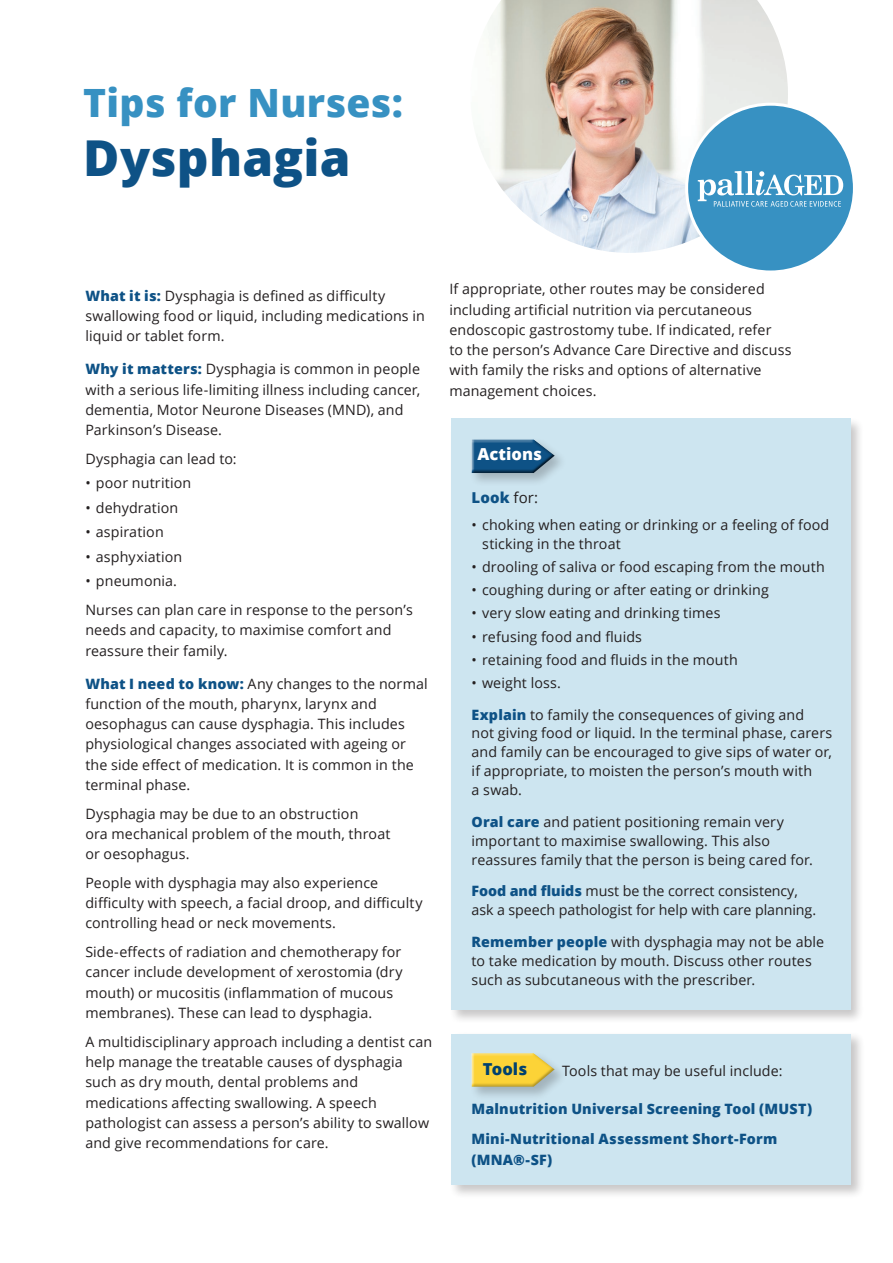
<style>
.page{position:relative;width:893px;height:1263px;background:#fff}
.page>*{position:absolute;margin:0;border:0;box-sizing:border-box;transform-origin:0 0}
.Dark_blue_main_headi{font:800 49.5px "Open Sans";letter-spacing:.005em;color:#0e5286}
.Light_blue_main_head{font:800 39px "Open Sans";letter-spacing:.01em;color:#3791c2}
.White_Actions___Tool{font:800 16.5px "Open Sans";color:#fff}
.White_Actions___Tool-2{font:800 16.5px "Open Sans";color:#00416f}
._10pt_text{font:800 15px "Open Sans";color:#0e5286}
._9_5_text{font:14.25px/20.2px "Open Sans";letter-spacing:.01em;color:#231f20}
._9_5_text-2{font:800 14.25px/21px "Open Sans";letter-spacing:.015em;color:#0e5286}
.s1{font-weight:800;color:#0e5286}
.s2{font-weight:400;color:#231f20}
</style>
<div class="page">
<div style="left:449px;top:417px;width:416px;height:607px;background:#231f20;opacity:.25"></div>
<div style="left:451px;top:419px;width:399px;height:591px;background:#cde5f0"></div>
<div style="left:449px;top:1031px;width:416px;height:168px;background:#231f20;opacity:.25"></div>
<div style="left:451px;top:1033px;width:400px;height:151px;background:#cde5f0"></div>
<div style="left:469px;top:1051px;width:99px;height:50px;background:#231f20;opacity:.25"></div>
<div style="left:471px;top:1051px;width:85px;height:36px;background:#808285;opacity:.55"></div>
<div style="left:469px;top:437px;width:99px;height:50px;background:#231f20;opacity:.25"></div>
<div style="left:471px;top:437px;width:85px;height:36px;background:#231f20;opacity:.75"></div>
<img style="left:488px;top:0;width:300px;height:253px">
<div style="left:687px;top:104px;width:167px;height:168px;background:#3791c2;border-radius:50%"></div>
<svg style="left:698px;top:171px;width:145px;height:36px"></svg>
<h1 class="Light_blue_main_head" style="left:83px;top:73px;width:321px">Tips for Nurses:</h1>
<h1 class="Dark_blue_main_headi" style="left:83px;top:120px;width:269px">Dysphagia</h1>
<p class="_9_5_text" style="left:85px;top:285px;width:341px"><span class="s1">What it is:</span> Dysphagia is defined as difficulty swallowing food or liquid, including medications in liquid or tablet form.</p>
<p class="_9_5_text" style="left:85px;top:359px;width:336px"><span class="s1">Why it matters:</span> Dysphagia is common in people with a serious life-limiting illness including cancer, dementia, Motor Neurone Diseases (MND), and Parkinson’s Disease.</p>
<p class="_9_5_text" style="left:85px;top:448px;width:153px">Dysphagia can lead to:</p>
<p class="_9_5_text" style="left:85px;top:473px;width:107px">• poor nutrition</p>
<p class="_9_5_text" style="left:85px;top:497px;width:94px">• dehydration</p>
<p class="_9_5_text" style="left:85px;top:522px;width:80px">• aspiration</p>
<p class="_9_5_text" style="left:85px;top:546px;width:98px">• asphyxiation</p>
<p class="_9_5_text" style="left:85px;top:571px;width:93px">• pneumonia.</p>
<p class="_9_5_text" style="left:85px;top:599px;width:329px">Nurses can plan care in response to the person’s needs and capacity, to maximise comfort and reassure their family.</p>
<p class="_9_5_text" style="left:85px;top:673px;width:344px"><span class="s1">What I need to know:</span> Any changes to the normal function of the mouth, pharynx, larynx and oesophagus can cause dysphagia. This includes physiological changes associated with ageing or the side effect of medication. It is common in the terminal phase.</p>
<p class="_9_5_text" style="left:85px;top:803px;width:307px">Dysphagia may be due to an obstruction<br>ora mechanical problem of the mouth, throat or oesophagus.</p>
<p class="_9_5_text" style="left:85px;top:872px;width:339px">People with dysphagia may also experience difficulty with speech, a facial droop, and difficulty controlling head or neck movements.</p>
<p class="_9_5_text" style="left:85px;top:941px;width:319px">Side-effects of radiation and chemotherapy for cancer include development of xerostomia (dry mouth) or mucositis (inflammation of mucous membranes). These can lead to dysphagia.</p>
<p class="_9_5_text" style="left:85px;top:1031px;width:348px">A multidisciplinary approach including a dentist can help manage the treatable causes of dysphagia such as dry mouth, dental problems and medications affecting swallowing. A speech pathologist can assess a person’s ability to swallow and give recommendations for care.</p>
<p class="_9_5_text" style="left:449px;top:279px;width:344px">If appropriate, other routes may be considered including artificial nutrition via percutaneous endoscopic gastrostomy tube. If indicated, refer<br>to the person’s Advance Care Directive and discuss with family the risks and options of alternative management choices.</p>
<h2 class="White_Actions___Tool" style="left:477px;top:441px;width:66px">Actions</h2>
<p class="_10pt_text" style="left:471px;top:486px;width:68px">Look <span class="s2">for:</span></p>
<p class="_9_5_text" style="left:482px;top:515px;width:349px;line-height:18.9px;text-indent:-11px">• choking when eating or drinking or a feeling of food sticking in the throat</p>
<p class="_9_5_text" style="left:471px;top:556px;width:355px">• drooling of saliva or food escaping from the mouth</p>
<p class="_9_5_text" style="left:471px;top:580px;width:299px">• coughing during or after eating or drinking</p>
<p class="_9_5_text" style="left:471px;top:603px;width:250px">• very slow eating and drinking times</p>
<p class="_9_5_text" style="left:471px;top:626px;width:172px">• refusing food and fluids</p>
<p class="_9_5_text" style="left:471px;top:649px;width:268px">• retaining food and fluids in the mouth</p>
<p class="_9_5_text" style="left:471px;top:672px;width:91px">• weight loss.</p>
<p class="_9_5_text" style="left:471px;top:704px;width:362px;line-height:18.9px"><span class="s1">Explain</span> to family the consequences of giving and<br>not giving food or liquid. In the terminal phase, carers and family can be encouraged to give sips of water or, if appropriate, to moisten the person’s mouth with<br>a swab.</p>
<p class="_9_5_text" style="left:471px;top:812px;width:343px;line-height:18.9px"><span class="s1">Oral care</span> and patient positioning remain very important to maximise swallowing. This also reassures family that the person is being cared for.</p>
<p class="_9_5_text" style="left:471px;top:881px;width:346px;line-height:18.9px"><span class="s1">Food and fluids</span> must be the correct consistency, ask a speech pathologist for help with care planning.</p>
<p class="_9_5_text" style="left:471px;top:932px;width:354px;line-height:18.9px"><span class="s1">Remember people</span> with dysphagia may not be able to take medication by mouth. Discuss other routes such as subcutaneous with the prescriber.</p>
<h2 class="White_Actions___Tool-2" style="left:483px;top:1056px;width:46px">Tools</h2>
<p class="_9_5_text" style="left:562px;top:1061px;width:222px">Tools that may be useful include:</p>
<p class="_9_5_text-2" style="left:471px;top:1098px;width:342px">Malnutrition Universal Screening Tool (MUST)</p>
<p class="_9_5_text-2" style="left:471px;top:1127px;width:307px">Mini-Nutritional Assessment Short-Form (MNA®-SF)</p>
</div>
